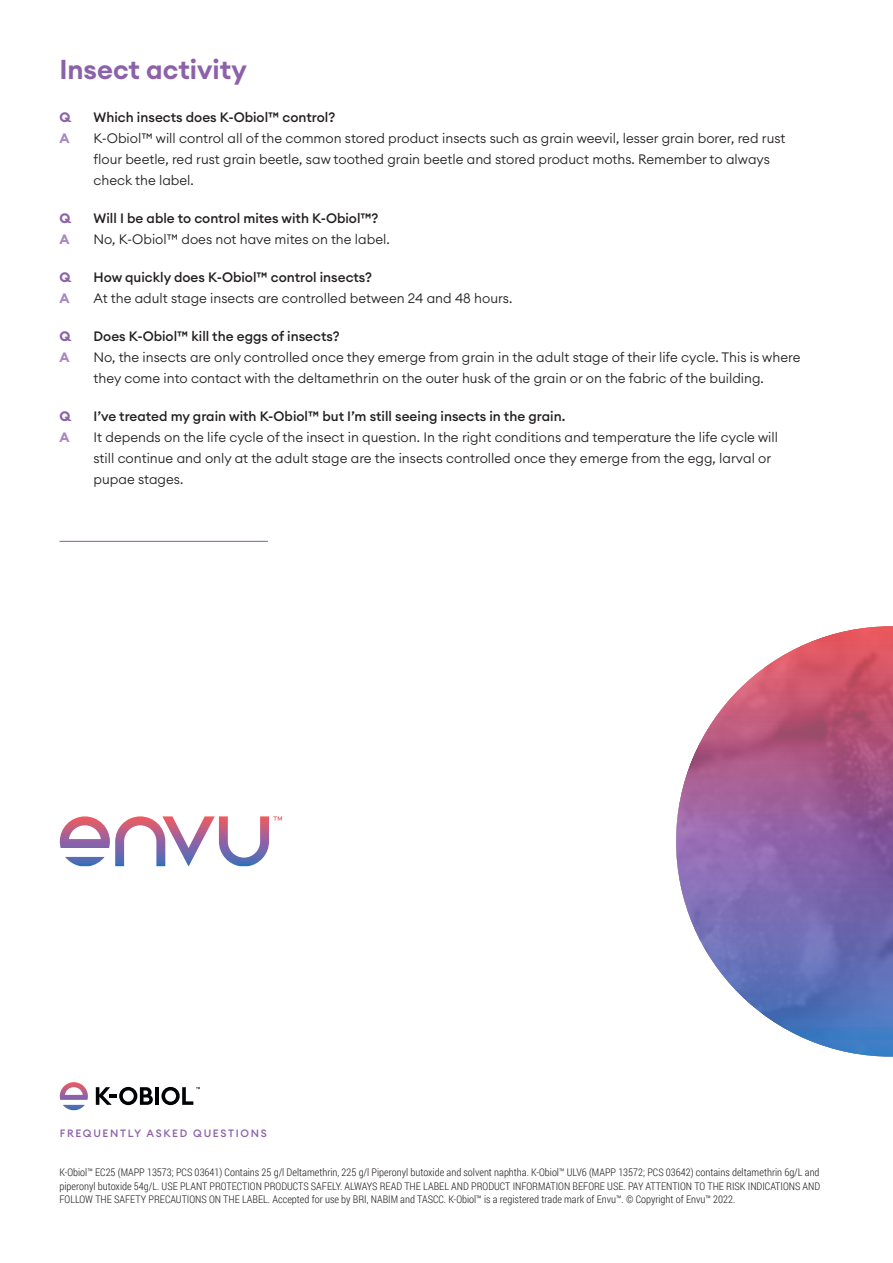
<style>
.page{position:relative;width:893px;height:1263px;background:#fff}
.page>*{position:absolute;margin:0;border:0;box-sizing:border-box;transform-origin:0 0}
.t1{font:600 27px "Euclid Circular A";color:#8c61a9}
.t2{font:300 13.5px/21px "Euclid Circular A";color:#231f20}
.t3{font:500 13.5px "Euclid Circular A";color:#231f20}
.t4{font:700 13.5px "Euclid Circular A";color:#8c61a9}
.t5{font:700 13.5px "Euclid Circular A";color:#a787be}
.t6{font:300 10.5px/13.5px "Roboto Condensed";color:#231f20;text-align:justify}
.t7{font:500 10.5px "Euclid Circular A";letter-spacing:.16em;color:#8c61a9}
</style>
<div class="page">
<hr style="left:60px;top:541px;width:208px;height:1px;background:#8c61a9">
<svg style="left:96px;top:1087px;width:57px;height:18px"></svg>
<hr style="left:155px;top:1087px;width:4px;height:18px;background:#010203">
<svg style="left:60px;top:1082px;width:28px;height:28px"></svg>
<svg style="left:161px;top:1087px;width:39px;height:18px"></svg>
<svg style="left:60px;top:816px;width:222px;height:50px"></svg>
<svg style="left:676px;top:626px;width:217px;height:430px"></svg>
<p class="t1" style="left:60px;top:52px;width:189px">Insect activity</p>
<p class="t4" style="left:60px;top:108px;width:13px">Q</p>
<p class="t3" style="left:94px;top:108px;width:243px">Which insects does K-Obiol™ control?</p>
<p class="t5" style="left:60px;top:129px;width:12px">A</p>
<p class="t2" style="left:94px;top:127px;width:693px">K-Obiol™ will control all of the common stored product insects such as grain weevil, lesser grain borer, red rust flour beetle, red rust grain beetle, saw toothed grain beetle and stored product moths. Remember to always check the label.</p>
<p class="t4" style="left:60px;top:209px;width:13px">Q</p>
<p class="t3" style="left:94px;top:209px;width:286px">Will I be able to control mites with K-Obiol™?</p>
<p class="t5" style="left:60px;top:230px;width:12px">A</p>
<p class="t2" style="left:94px;top:228px;width:298px">No, K-Obiol™ does not have mites on the label.</p>
<p class="t4" style="left:60px;top:268px;width:13px">Q</p>
<p class="t3" style="left:94px;top:268px;width:280px">How quickly does K-Obiol™ control insects?</p>
<p class="t5" style="left:60px;top:289px;width:12px">A</p>
<p class="t2" style="left:94px;top:287px;width:420px">At the adult stage insects are controlled between 24 and 48 hours.</p>
<p class="t4" style="left:60px;top:327px;width:13px">Q</p>
<p class="t3" style="left:94px;top:327px;width:248px">Does K-Obiol™ kill the eggs of insects?</p>
<p class="t5" style="left:60px;top:348px;width:12px">A</p>
<p class="t2" style="left:94px;top:346px;width:708px">No, the insects are only controlled once they emerge from grain in the adult stage of their life cycle. This is where they come into contact with the deltamethrin on the outer husk of the grain or on the fabric of the building.</p>
<p class="t4" style="left:60px;top:407px;width:13px">Q</p>
<p class="t3" style="left:94px;top:407px;width:473px">I’ve treated my grain with K-Obiol™ but I’m still seeing insects in the grain.</p>
<p class="t5" style="left:60px;top:428px;width:12px">A</p>
<p class="t2" style="left:94px;top:426px;width:686px">It depends on the life cycle of the insect in question. In the right conditions and temperature the life cycle will still continue and only at the adult stage are the insects controlled once they emerge from the egg, larval or pupae stages.</p>
<p class="t7" style="left:60px;top:1126px;width:209px">FREQUENTLY ASKED QUESTIONS</p>
<p class="t6" style="left:60px;top:1165px;width:762px">K-Obiol™ EC25 (MAPP 13573; PCS 03641) Contains 25 g/l Deltamethrin, 225 g/l Piperonyl butoxide and solvent naphtha. K-Obiol™ ULV6 (MAPP 13572; PCS 03642) contains deltamethrin 6g/L and piperonyl butoxide 54g/L. USE PLANT PROTECTION PRODUCTS SAFELY. ALWAYS READ THE LABEL AND PRODUCT INFORMATION BEFORE USE. PAY ATTENTION TO THE RISK INDICATIONS AND FOLLOW THE SAFETY PRECAUTIONS ON THE LABEL. Accepted for use by BRI, NABIM and TASCC. K-Obiol™ is a registered trade mark of Envu™. © Copyright of Envu™ 2022.</p>
</div>
